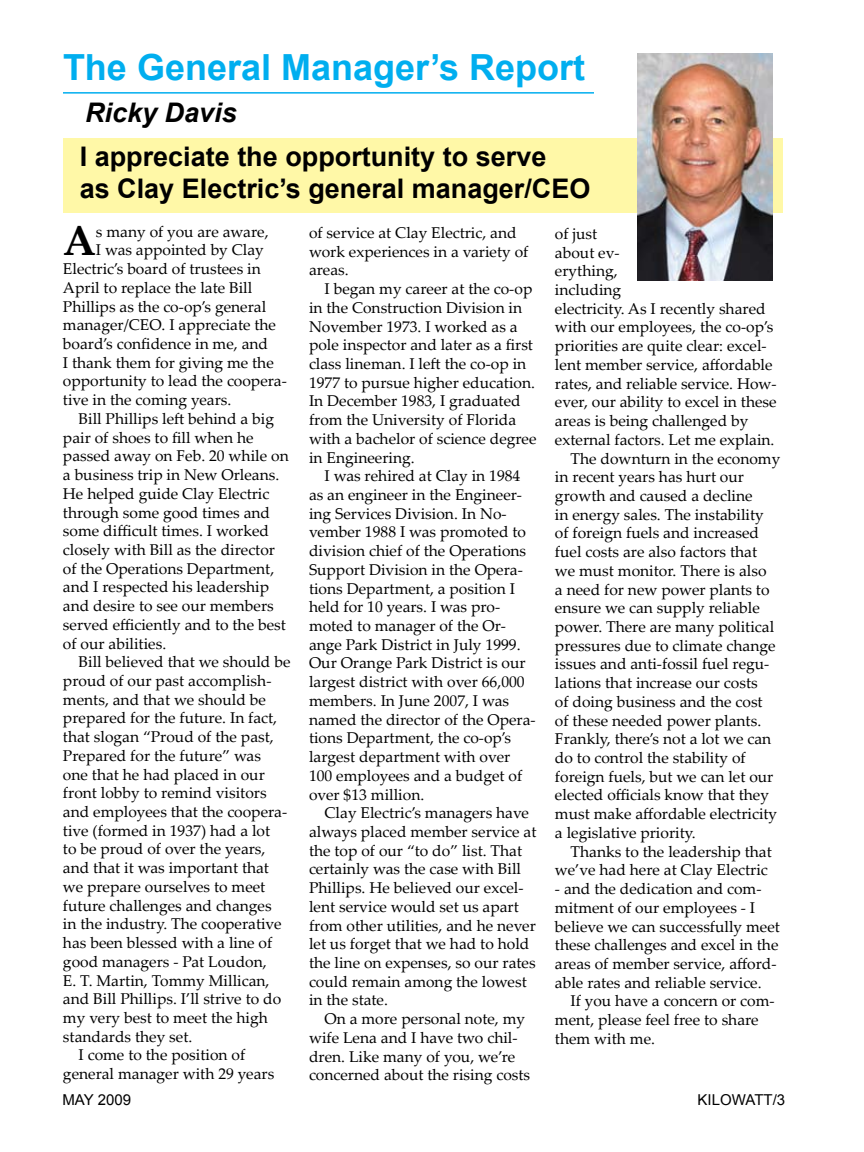
<style>
.page{position:relative;width:864px;height:1152px;background:#fff}
.page>*{position:absolute;margin:0;border:0;box-sizing:border-box;transform-origin:0 0}
.t1{font:700 42.3px "Palatino Linotype";color:#000}
.t2{font:700 36px "Arial";color:#00aeef}
.t3{font:700 27px/32.4px "Arial";color:#000}
.t4{font:italic 700 27px "Arial";color:#000}
.t5{font:15.6px/18.8px "Palatino Linotype";color:#000}
.t6{font:15px "Arial";color:#000}
</style>
<div class="page">
<div style="left:63px;top:138px;width:720px;height:75px;background:#fff8a7"></div>
<hr style="left:63px;top:92px;width:531px;height:2px;background:#00aeef">
<img style="left:638px;top:54px;width:135px;height:226px">
<h2 class="t2" style="left:63px;top:44px;width:524px">The General Manager’s Report</h2>
<h3 class="t4" style="left:85px;top:95px;width:153px">Ricky Davis</h3>
<h3 class="t3" style="left:80px;top:141px;width:512px">I appreciate the opportunity to serve<br>as Clay Electric’s general manager/CEO</h3>
<p class="t5" style="left:309px;top:223px;width:221px">of service at Clay Electric, and work experiences in a variety of areas.</p>
<p class="t5" style="left:309px;top:279px;width:229px;text-indent:16px">I began my career at the co-op in the Construction Division in<br>November 1973. I worked as a pole inspector and later as a first class lineman. I left the co-op in<br>1977 to pursue higher education.<br>In December 1983, I graduated from the University of Florida with a bachelor of science degree in Engineering.</p>
<p class="t5" style="left:309px;top:466px;width:228px;text-indent:16px">I was rehired at Clay in 1984 as an engineer in the Engineer&shy;ing Services Division. In No&shy;vember 1988 I was promoted to division chief of the Operations<br>Support Division in the Opera&shy;tions Department, a position I held for 10 years. I was pro&shy;moted to manager of the Or&shy;ange Park District in July 1999.<br>Our Orange Park District is our largest district with over 66,000 members. In June 2007, I was named the director of the Opera&shy;tions Department, the co-op’s largest department with over<br>100 employees and a budget of over $13 million.</p>
<p class="t5" style="left:309px;top:803px;width:229px;text-indent:16px">Clay Electric’s managers have always placed member service at the top of our “to do” list. That certainly was the case with Bill<br>Phillips. He believed our excel&shy;lent service would set us apart from other utilities, and he never let us forget that we had to hold the line on expenses, so our rates could remain among the lowest in the state.</p>
<p class="t5" style="left:309px;top:1009px;width:223px;text-indent:16px">On a more personal note, my wife Lena and I have two chil&shy;dren. Like many of you, we’re concerned about the rising costs</p>
<h1 class="t1" style="left:63px;top:211px;width:34px">A</h1>
<p class="t5" style="left:96px;top:221px;width:174px">s many of you are aware,</p>
<p class="t5" style="left:555px;top:224px;width:44px">of just</p>
<p class="t5" style="left:555px;top:242px;width:66px">about ev-</p>
<p class="t5" style="left:555px;top:261px;width:64px">erything,</p>
<p class="t5" style="left:555px;top:280px;width:68px">including</p>
<p class="t5" style="left:555px;top:298px;width:212px">electricity. As I recently shared</p>
<p class="t5" style="left:555px;top:317px;width:220px">with our employees, the co-op’s</p>
<p class="t5" style="left:555px;top:336px;width:213px">priorities are quite clear: excel-</p>
<p class="t5" style="left:555px;top:355px;width:219px">lent member service, affordable</p>
<p class="t5" style="left:555px;top:373px;width:223px">rates, and reliable service. How-</p>
<p class="t5" style="left:555px;top:392px;width:223px">ever, our ability to excel in these</p>
<p class="t5" style="left:555px;top:411px;width:195px">areas is being challenged by</p>
<p class="t5" style="left:555px;top:430px;width:221px">external factors. Let me explain.</p>
<p class="t5" style="left:571px;top:448px;width:211px">The downturn in the economy</p>
<p class="t5" style="left:555px;top:467px;width:191px">in recent years has hurt our</p>
<p class="t5" style="left:555px;top:486px;width:199px">growth and caused a decline</p>
<p class="t5" style="left:555px;top:504px;width:210px">in energy sales. The instability</p>
<p class="t5" style="left:555px;top:523px;width:206px">of foreign fuels and increased</p>
<p class="t5" style="left:555px;top:542px;width:204px">fuel costs are also factors that</p>
<p class="t5" style="left:555px;top:561px;width:213px">we must monitor. There is also</p>
<p class="t5" style="left:555px;top:579px;width:216px">a need for new power plants to</p>
<p class="t5" style="left:555px;top:598px;width:206px">ensure we can supply reliable</p>
<p class="t5" style="left:555px;top:617px;width:221px">power. There are many political</p>
<p class="t5" style="left:555px;top:635px;width:222px">pressures due to climate change</p>
<p class="t5" style="left:555px;top:654px;width:216px">issues and anti-fossil fuel regu-</p>
<p class="t5" style="left:555px;top:673px;width:204px">lations that increase our costs</p>
<p class="t5" style="left:555px;top:692px;width:209px">of doing business and the cost</p>
<p class="t5" style="left:555px;top:710px;width:208px">of these needed power plants.</p>
<p class="t5" style="left:555px;top:729px;width:218px">Frankly, there’s not a lot we can</p>
<p class="t5" style="left:555px;top:748px;width:192px">do to control the stability of</p>
<p class="t5" style="left:555px;top:766px;width:220px">foreign fuels, but we can let our</p>
<p class="t5" style="left:555px;top:785px;width:216px">elected officials know that they</p>
<p class="t5" style="left:555px;top:804px;width:224px">must make affordable electricity</p>
<p class="t5" style="left:555px;top:823px;width:142px">a legislative priority.</p>
<p class="t5" style="left:571px;top:841px;width:203px">Thanks to the leadership that</p>
<p class="t5" style="left:555px;top:860px;width:214px">we’ve had here at Clay Electric</p>
<p class="t5" style="left:555px;top:879px;width:227px">- and the dedication and com&shy;mitment of our employees - I believe we can successfully meet these challenges and excel in the areas of member service, afford&shy;able rates and reliable service.</p>
<p class="t5" style="left:555px;top:991px;width:221px;text-indent:16px">If you have a concern or com&shy;ment, please feel free to share them with me.</p>
<p class="t5" style="left:96px;top:240px;width:170px">I was appointed by Clay</p>
<p class="t5" style="left:63px;top:259px;width:199px">Electric’s board of trustees in</p>
<p class="t5" style="left:63px;top:278px;width:191px">April to replace the late Bill</p>
<p class="t5" style="left:63px;top:296px;width:205px">Phillips as the co-op’s general</p>
<p class="t5" style="left:63px;top:315px;width:215px">manager/CEO. I appreciate the</p>
<p class="t5" style="left:63px;top:334px;width:207px">board’s confidence in me, and</p>
<p class="t5" style="left:63px;top:352px;width:212px">I thank them for giving me the</p>
<p class="t5" style="left:63px;top:371px;width:225px">opportunity to lead the coopera-</p>
<p class="t5" style="left:63px;top:390px;width:170px">tive in the coming years.</p>
<p class="t5" style="left:79px;top:409px;width:197px">Bill Phillips left behind a big</p>
<p class="t5" style="left:63px;top:427px;width:192px">pair of shoes to fill when he</p>
<p class="t5" style="left:63px;top:446px;width:227px">passed away on Feb. 20 while on</p>
<p class="t5" style="left:63px;top:465px;width:218px">a business trip in New Orleans.</p>
<p class="t5" style="left:63px;top:484px;width:208px">He helped guide Clay Electric</p>
<p class="t5" style="left:63px;top:502px;width:209px">through some good times and</p>
<p class="t5" style="left:63px;top:521px;width:208px">some difficult times. I worked</p>
<p class="t5" style="left:63px;top:540px;width:214px">closely with Bill as the director</p>
<p class="t5" style="left:63px;top:558px;width:213px">of the Operations Department,</p>
<p class="t5" style="left:63px;top:577px;width:208px">and I respected his leadership</p>
<p class="t5" style="left:63px;top:596px;width:212px">and desire to see our members</p>
<p class="t5" style="left:63px;top:615px;width:224px">served efficiently and to the best</p>
<p class="t5" style="left:63px;top:633px;width:105px">of our abilities.</p>
<p class="t5" style="left:79px;top:652px;width:213px">Bill believed that we should be</p>
<p class="t5" style="left:63px;top:671px;width:210px">proud of our past accomplish-</p>
<p class="t5" style="left:63px;top:689px;width:204px">ments, and that we should be</p>
<p class="t5" style="left:63px;top:708px;width:216px">prepared for the future. In fact,</p>
<p class="t5" style="left:63px;top:727px;width:212px">that slogan “Proud of the past,</p>
<p class="t5" style="left:63px;top:746px;width:200px">Prepared for the future” was</p>
<p class="t5" style="left:63px;top:764px;width:203px">one that he had placed in our</p>
<p class="t5" style="left:63px;top:783px;width:205px">front lobby to remind visitors</p>
<p class="t5" style="left:63px;top:802px;width:226px">and employees that the coopera-</p>
<p class="t5" style="left:63px;top:820px;width:209px">tive (formed in 1937) had a lot</p>
<p class="t5" style="left:63px;top:839px;width:204px">to be proud of over the years,</p>
<p class="t5" style="left:63px;top:858px;width:208px">and that it was important that</p>
<p class="t5" style="left:63px;top:877px;width:204px">we prepare ourselves to meet</p>
<p class="t5" style="left:63px;top:895px;width:210px">future challenges and changes</p>
<p class="t5" style="left:63px;top:914px;width:220px">in the industry. The cooperative</p>
<p class="t5" style="left:63px;top:933px;width:211px">has been blessed with a line of</p>
<p class="t5" style="left:63px;top:952px;width:205px">good managers - Pat Loudon,</p>
<p class="t5" style="left:63px;top:970px;width:208px">E. T. Martin, Tommy Millican,</p>
<p class="t5" style="left:63px;top:989px;width:220px">and Bill Phillips. I’ll strive to do</p>
<p class="t5" style="left:63px;top:1008px;width:206px">my very best to meet the high</p>
<p class="t5" style="left:63px;top:1026px;width:131px">standards they set.</p>
<p class="t5" style="left:79px;top:1045px;width:168px">I come to the position of</p>
<p class="t5" style="left:63px;top:1064px;width:213px">general manager with 29 years</p>
<p class="t6" style="left:62px;top:1090px;width:70px">MAY 2009</p>
<p class="t6" style="left:698px;top:1090px;width:89px">KILOWATT/3</p>
</div>
